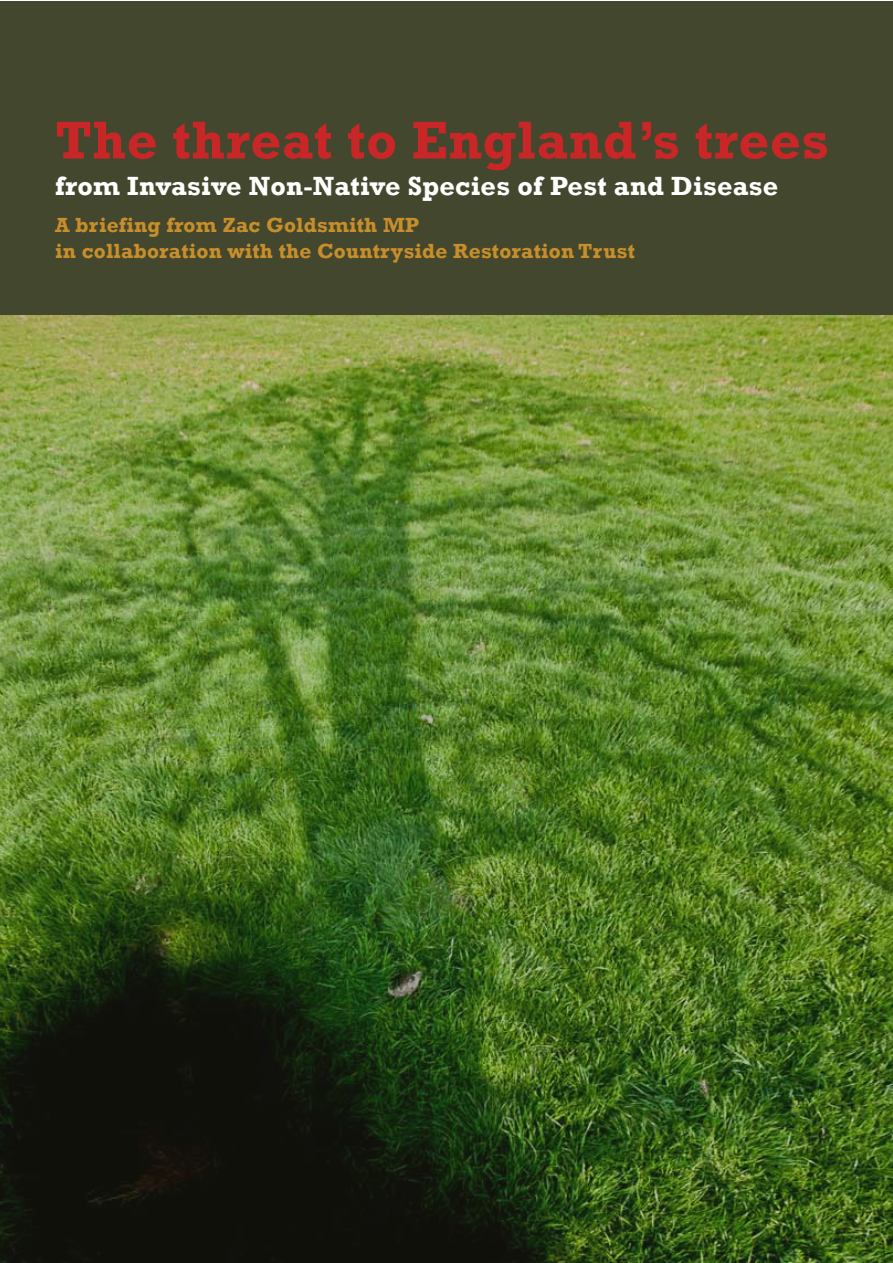
<style>
.page{position:relative;width:893px;height:1263px;background:#fff}
.page>*{position:absolute;margin:0;border:0;box-sizing:border-box;transform-origin:0 0}
.t1{font:700 54px "Rockwell";letter-spacing:.01em;color:#c82627}
.t2{font:700 27px "Rockwell";letter-spacing:.01em;color:#fff}
.t3{font:700 21px/25.2px "Rockwell";letter-spacing:.01em;color:#c88e2b}
</style>
<div class="page">
<div style="left:0;top:1px;width:892px;height:1262px;background:#42472e"></div>
<img style="left:0;top:316px;width:892px;height:947px">
<h1 class="t1" style="left:55px;top:107px;width:775px">The threat to England’s trees</h1>
<p class="t2" style="left:55px;top:169px;width:725px">from Invasive Non--Native Species of Pest and Disease</p>
<p class="t3" style="left:55px;top:212px;width:581px">A briefing from Zac Goldsmith MP<br>in collaboration with the Countryside Restoration Trust</p>
</div>
